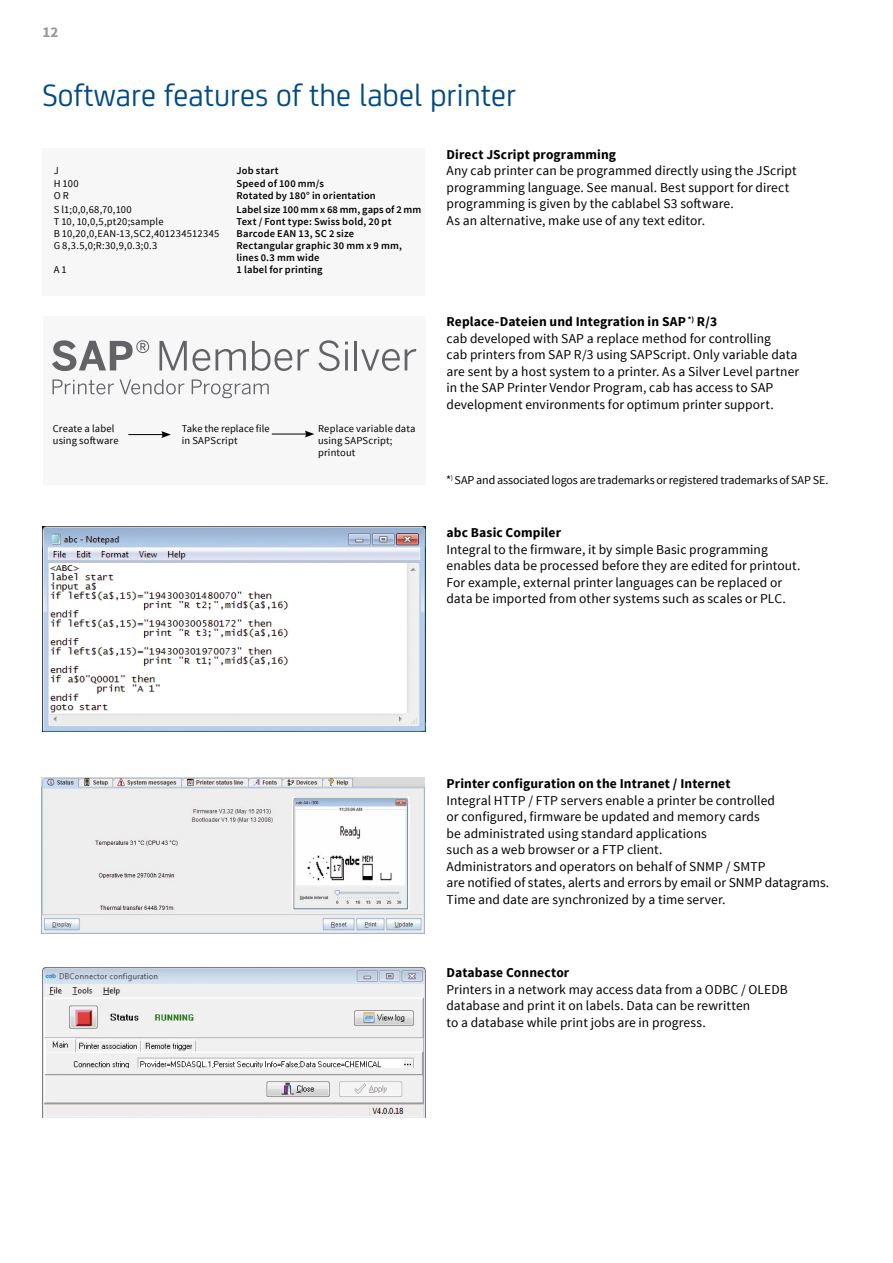
<style>
.page{position:relative;width:893px;height:1263px;background:#fff}
.page>*{position:absolute;margin:0;border:0;box-sizing:border-box;transform-origin:0 0}
.t1{font:33px "CA Sans";color:#004a83}
.t2{font:700 15px "Source Sans Pro";color:#98989c}
.t3{font:13.5px/16.5px "Source Sans Pro";letter-spacing:.005em;color:#000}
.t4{font:700 13.5px "Source Sans Pro";letter-spacing:.01em;color:#000}
.t5{font:12px "Source Sans Pro";letter-spacing:-.01em;color:#000}
.t6{font:10.5px/12px "Source Sans Pro";letter-spacing:.015em;color:#000}
.t7{font:600 10.5px/12.1px "Source Sans Pro";letter-spacing:.015em;color:#000}
.s1{font-weight:700}
</style>
<div class="page">
<div style="left:43px;top:316px;width:382px;height:168px;background:#f7f7f8"></div>
<svg style="left:52px;top:340px;width:97px;height:31px"></svg>
<svg style="left:159px;top:341px;width:51px;height:30px"></svg>
<svg style="left:216px;top:349px;width:30px;height:21px"></svg>
<svg style="left:252px;top:341px;width:40px;height:30px"></svg>
<svg style="left:298px;top:349px;width:11px;height:21px"></svg>
<svg style="left:318px;top:340px;width:30px;height:31px"></svg>
<hr style="left:354px;top:341px;width:3px;height:29px;background:#636267">
<svg style="left:361px;top:349px;width:55px;height:22px"></svg>
<svg style="left:52px;top:379px;width:62px;height:15px"></svg>
<svg style="left:120px;top:379px;width:64px;height:15px"></svg>
<svg style="left:192px;top:379px;width:77px;height:19px"></svg>
<hr style="left:128px;top:434px;width:36px;height:1px;background:#000">
<svg style="left:161px;top:431px;width:10px;height:7px"></svg>
<hr style="left:272px;top:434px;width:35px;height:1px;background:#000">
<svg style="left:305px;top:431px;width:9px;height:6px"></svg>
<div style="left:43px;top:148px;width:382px;height:147px;background:#f7f7f8"></div>
<img style="left:43px;top:527px;width:383px;height:204px">
<img style="left:41px;top:778px;width:384px;height:155px">
<img style="left:43px;top:967px;width:383px;height:151px">
<p class="t2" style="left:43px;top:22px;width:17px">12</p>
<h1 class="t1" style="left:43px;top:71px;width:475px">Software features of the label printer</h1>
<p class="t4" style="left:446px;top:145px;width:171px">Direct JScript programming</p>
<p class="t3" style="left:446px;top:163px;width:352px">Any cab printer can be programmed directly using the JScript programming language. See manual. Best support for direct programming is given by the cablabel S3 software.<br>As an alternative, make use of any text editor.</p>
<p class="t6" style="left:54px;top:165px;width:7px">J</p>
<p class="t7" style="left:237px;top:165px;width:44px">Job start</p>
<p class="t6" style="left:54px;top:177px;width:27px">H 100</p>
<p class="t7" style="left:237px;top:177px;width:89px">Speed of 100 mm/s</p>
<p class="t6" style="left:54px;top:190px;width:17px">O R</p>
<p class="t7" style="left:237px;top:190px;width:141px">Rotated by 180° in orientation</p>
<p class="t6" style="left:54px;top:204px;width:80px">S l1;0,0,68,70,100</p>
<p class="t7" style="left:237px;top:204px;width:186px">Label size 100 mm x 68 mm, gaps of 2 mm</p>
<p class="t6" style="left:54px;top:216px;width:111px">T 10, 10,0,5,pt20;sample</p>
<p class="t7" style="left:237px;top:216px;width:156px">Text / Font type: Swiss bold, 20 pt</p>
<p class="t6" style="left:54px;top:228px;width:167px">B 10,20,0,EAN-13,SC2,401234512345</p>
<p class="t7" style="left:237px;top:228px;width:119px">Barcode EAN 13, SC 2 size</p>
<p class="t6" style="left:54px;top:240px;width:105px">G 8,3.5,0;R:30,9,0.3;0.3</p>
<p class="t7" style="left:237px;top:240px;width:167px">Rectangular graphic 30 mm x 9 mm, lines 0.3 mm wide</p>
<p class="t6" style="left:54px;top:264px;width:15px">A 1</p>
<p class="t7" style="left:237px;top:264px;width:87px">1 label for printing</p>
<p class="t6" style="left:53px;top:423px;width:63px">Create a label</p>
<p class="t6" style="left:182px;top:423px;width:89px">Take the replace file</p>
<p class="t6" style="left:318px;top:423px;width:99px">Replace variable data</p>
<p class="t6" style="left:53px;top:435px;width:67px">using software</p>
<p class="t6" style="left:182px;top:435px;width:57px">in SAPScript</p>
<p class="t6" style="left:318px;top:435px;width:76px">using SAPScript; printout</p>
<p class="t3" style="left:446px;top:314px;width:354px"><span class="s1">Replace-Dateien und Integration in SAP</span> <sup>*)</sup> <span class="s1">R/3<br></span>cab developed with SAP a replace method for controlling<br>cab printers from SAP R/3 using SAPScript. Only variable data are sent by a host system to a printer. As a Silver Level partner in the SAP Printer Vendor Program, cab has access to SAP development environments for optimum printer support.</p>
<p class="t5" style="left:446px;top:472px;width:384px">*<sup>)</sup> SAP and associated logos are trademarks or registered trademarks of SAP SE.</p>
<p class="t4" style="left:446px;top:524px;width:116px">abc Basic Compiler</p>
<p class="t3" style="left:446px;top:541px;width:355px">Integral to the firmware, it by simple Basic programming enables data be processed before they are edited for printout.<br>For example, external printer languages can be replaced or data be imported from other systems such as scales or PLC.</p>
<p class="t4" style="left:447px;top:775px;width:285px">Printer configuration on the Intranet / Internet</p>
<p class="t3" style="left:447px;top:792px;width:384px">Integral HTTP / FTP servers enable a printer be controlled<br>or configured, firmware be updated and memory cards<br>be administrated using standard applications<br>such as a web browser or a FTP client.<br>Administrators and operators on behalf of SNMP / SMTP<br>are notified of states, alerts and errors by email or SNMP datagrams.<br>Time and date are synchronized by a time server.</p>
<p class="t4" style="left:446px;top:964px;width:124px">Database Connector</p>
<p class="t3" style="left:446px;top:981px;width:343px">Printers in a network may access data from a ODBC / OLEDB database and print it on labels. Data can be rewritten<br>to a database while print jobs are in progress.</p>
</div>
